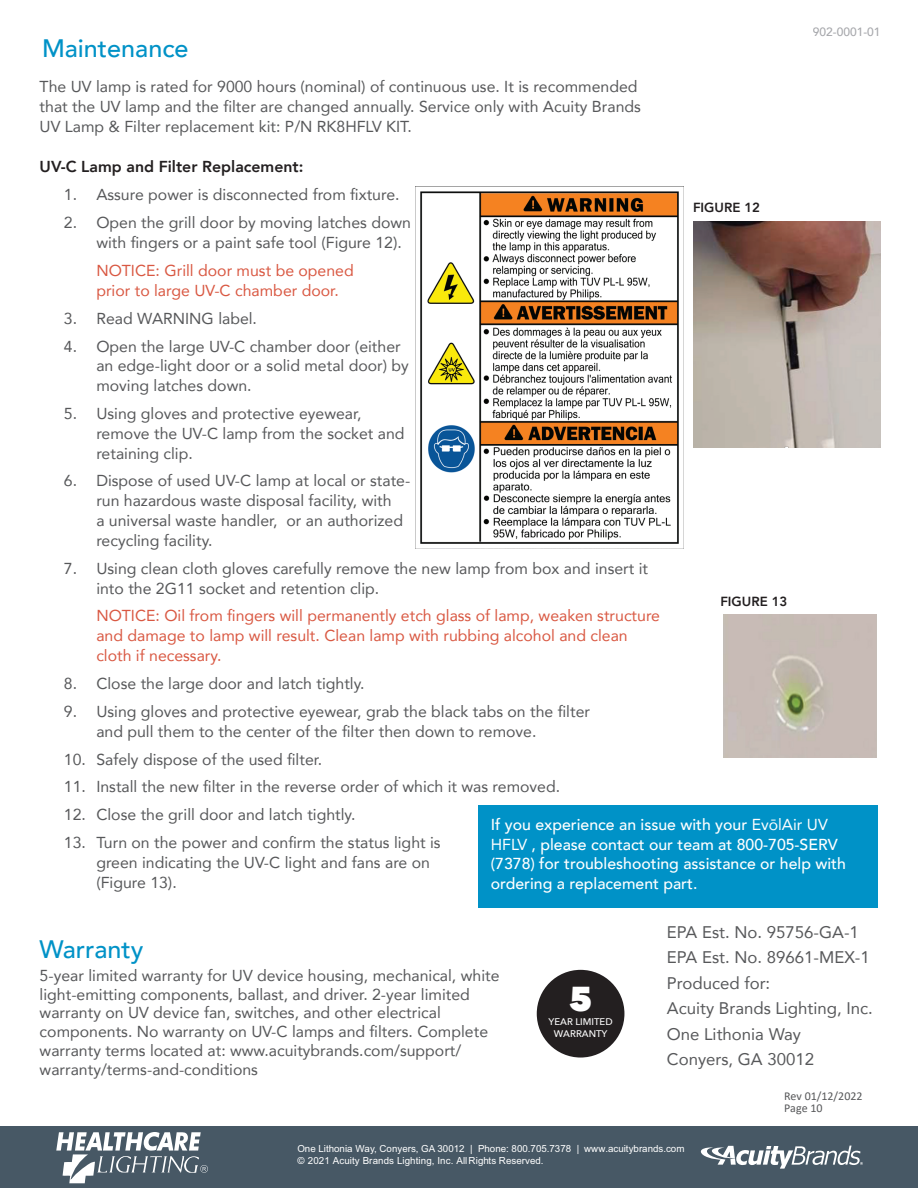
<style>
.page{position:relative;width:918px;height:1188px;background:#fff}
.page>*{position:absolute;margin:0;border:0;box-sizing:border-box;transform-origin:0 0}
.t1{font:800 34.5px "Avenir Next";color:#fff}
.t2{font:500 25.2px "Avenir";color:#0092c7}
.t3{font:16.8px/25.5px "Avenir";color:#57585a}
.t4{font:15.9px/19.8px "Avenir";color:#57585a}
.t5{font:15.9px/19.8px "Avenir";color:#d95842}
.t6{font:500 15.9px/19.8px "Avenir";color:#fff}
.t7{font:800 15.9px "Avenir";color:#231f20}
.t8{font:800 13.2px "Avenir";color:#231f20}
.t9{font:12px "Calibri";color:#57585a}
.t10{font:500 12px "Avenir";color:#a7a8ac}
.t11{font:9.75px/11.6px "Arial";color:#fff}
.t12{font:500 9.6px/12px "Avenir Next";color:#fff;text-align:center}
.s1{font-weight:400}
</style>
<div class="page">
<div style="left:0;top:1126px;width:918px;height:61px;background:#475865"></div>
<svg style="left:701px;top:1146px;width:162px;height:23px"></svg>
<svg style="left:56px;top:1132px;width:152px;height:51px"></svg>
<div style="left:478px;top:806px;width:400px;height:102px;background:#0092c7"></div>
<div style="left:537px;top:970px;width:87px;height:88px;background:#231f20;border-radius:50%"></div>
<img style="left:724px;top:615px;width:153px;height:143px">
<img style="left:693px;top:221px;width:188px;height:226px">
<img style="left:416px;top:187px;width:268px;height:362px">
<h2 class="t2" style="left:42px;top:26px;width:148px">Maintenance</h2>
<p class="t4" style="left:40px;top:77px;width:603px">The UV lamp is rated for 9000 hours (nominal) of continuous use. It is recommended that the UV lamp and the fi lter are changed annually. Service only with Acuity Brands<br>UV Lamp &amp; Filter replacement kit: P/N RK8HFLV KIT.</p>
<p class="t7" style="left:40px;top:154px;width:265px">UV-C Lamp and Filter Replacement:</p>
<p class="t10" style="left:813px;top:21px;width:69px">902-0001-01</p>
<p class="t4" style="left:64px;top:184px;width:337px">1. Assure power is disconnected from fixture.</p>
<p class="t4" style="left:96px;top:212px;width:316px;text-indent:-32px">2. Open the grill door by moving latches down with fingers or a paint safe tool (Figure 12).</p>
<p class="t5" style="left:96px;top:260px;width:259px">NOTICE: Grill door must be opened prior to large UV-C chamber door.</p>
<p class="t4" style="left:64px;top:308px;width:195px">3. Read WARNING label.</p>
<p class="t4" style="left:96px;top:336px;width:314px;text-indent:-32px">4. Open the large UV-C chamber door (either an edge-light door or a solid metal door) by moving latches down.</p>
<p class="t4" style="left:96px;top:403px;width:310px;text-indent:-32px">5. Using gloves and protective eyewear, remove the UV-C lamp from the socket and retaining clip.</p>
<p class="t4" style="left:96px;top:471px;width:316px;text-indent:-32px">6. Dispose of used UV-C lamp at local or state&shy;run hazardous waste disposal facility, with<br>a universal waste handler, or an authorized recycling facility.</p>
<p class="t4" style="left:96px;top:558px;width:553px;text-indent:-32px">7. Using clean cloth gloves carefully remove the new lamp from box and insert it into the 2G11 socket and retention clip.</p>
<p class="t5" style="left:96px;top:606px;width:565px">NOTICE: Oil from fingers will permanently etch glass of lamp, weaken structure and damage to lamp will result. Clean lamp with rubbing alcohol and clean cloth if necessary.</p>
<p class="t4" style="left:64px;top:673px;width:302px">8. Close the large door and latch tightly.</p>
<p class="t4" style="left:96px;top:701px;width:495px;text-indent:-32px">9. Using gloves and protective eyewear, grab the black tabs on the filter and pull them to the center of the filter then down to remove.</p>
<p class="t4" style="left:64px;top:749px;width:260px">10. Safely dispose of the used filter.</p>
<p class="t4" style="left:64px;top:777px;width:498px">11. Install the new filter in the reverse order of which it was removed.</p>
<p class="t4" style="left:64px;top:804px;width:293px">12. Close the grill door and latch tightly.</p>
<p class="t4" style="left:96px;top:832px;width:346px;text-indent:-32px">13. Turn on the power and confirm the status light is green indicating the UV-C light and fans are on (Figure 13).</p>
<p class="t8" style="left:693px;top:197px;width:68px">FIGURE 12</p>
<p class="t8" style="left:720px;top:591px;width:68px">FIGURE 13</p>
<p class="t6" style="left:491px;top:814px;width:357px">If you experience an issue with your <span class="s1">EvōlAir UV HFLV</span> , please contact our team at 800-705-SERV (7378) for troubleshooting assistance or help with ordering a replacement part.</p>
<h2 class="t2" style="left:40px;top:928px;width:105px">Warranty</h2>
<p class="t4" style="left:40px;top:965px;width:461px;line-height:18.9px">5-year limited warranty for UV device housing, mechanical, white light-emitting components, ballast, and driver. 2-year limited warranty on UV device fan, switches, and other electrical components. No warranty on UV-C lamps and filters. Complete warranty terms located at: www.acuitybrands.com/support/ warranty/terms-and-conditions</p>
<h1 class="t1" style="left:569px;top:977px;width:26px">5</h1>
<p class="t12" style="left:549px;top:1016px;width:66px">YEAR LIMITED<br>WARRANTY</p>
<p class="t3" style="left:667px;top:919px;width:208px">EPA Est. No. 95756-GA-1<br>EPA Est. No. 89661-MEX-1<br>Produced for:<br>Acuity Brands Lighting, Inc.<br>One Lithonia Way<br>Conyers, GA 30012</p>
<p class="t9" style="left:784px;top:1087px;width:80px">Rev 01/12/2022</p>
<p class="t9" style="left:784px;top:1099px;width:40px">Page 10</p>
<p class="t11" style="left:297px;top:1144px;width:389px">One Lithonia Way, Conyers, GA 30012 | Phone: 800.705.7378 | www.acuitybrands.com © 2021 Acuity Brands Lighting, Inc. AllRights Reserved.</p>
</div>
